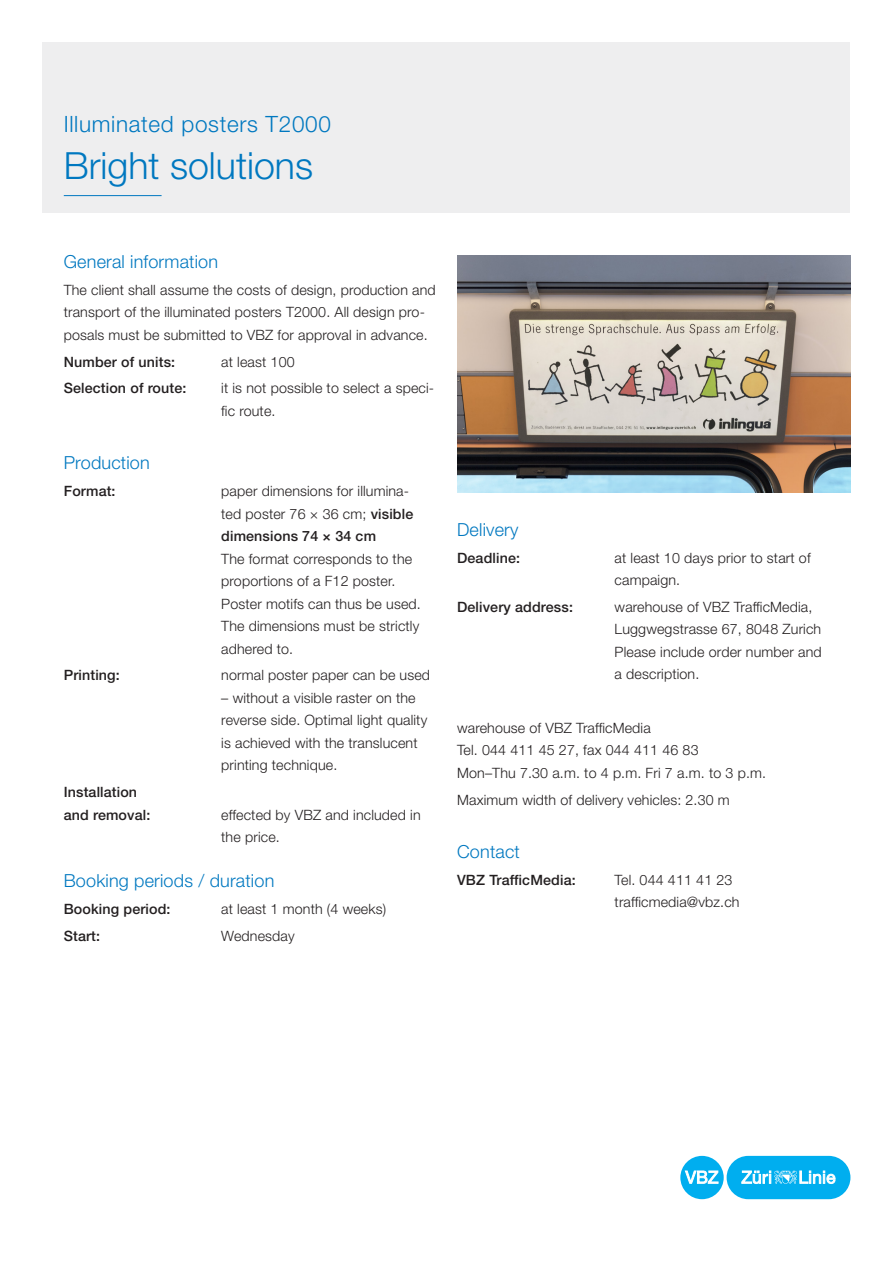
<style>
.page{position:relative;width:893px;height:1263px;background:#fff}
.page>*{position:absolute;margin:0;border:0;box-sizing:border-box;transform-origin:0 0}
.t1{font:300 37.5px "Helvetica Neue LT Std";color:#0078c0}
.t2{font:300 22.5px "Helvetica Neue LT Std";letter-spacing:.03em;color:#0078c0}
.t3{font:300 18px "Helvetica Neue LT Std";letter-spacing:.01em;color:#0078c0}
.t4{font:300 14.25px/22.5px "Helvetica Neue LT Std";letter-spacing:.01em;color:#231f20}
.t5{font:500 14.25px/22.5px "Helvetica Neue LT Std";letter-spacing:.01em;color:#231f20}
.s1{font-weight:500}
</style>
<div class="page">
<div style="left:43px;top:43px;width:807px;height:170px;background:#eeeeef"></div>
<hr style="left:64px;top:195px;width:98px;height:1px;background:#0078c0">
<div style="left:727px;top:1156px;width:123px;height:43px;background:#00aeef;border-radius:22px"></div>
<div style="left:680px;top:1156px;width:44px;height:43px;background:#00aeef;border-radius:50%"></div>
<svg style="left:685px;top:1170px;width:33px;height:14px"></svg>
<svg style="left:741px;top:1170px;width:94px;height:14px"></svg>
<img style="left:457px;top:255px;width:393px;height:237px">
<h2 class="t2" style="left:64px;top:110px;width:269px">Illuminated posters T2000</h2>
<h1 class="t1" style="left:64px;top:142px;width:251px">Bright solutions</h1>
<p class="t3" style="left:64px;top:251px;width:156px">General information</p>
<p class="t4" style="left:64px;top:278px;width:373px">The client shall assume the costs of design, production and transport of the illuminated posters T2000. All design pro&shy;posals must be submitted to VBZ for approval in advance.</p>
<p class="t5" style="left:64px;top:350px;width:113px">Number of units:</p>
<p class="t4" style="left:221px;top:350px;width:75px">at least 100</p>
<p class="t5" style="left:64px;top:377px;width:124px">Selection of route:</p>
<p class="t4" style="left:221px;top:377px;width:214px">it is not possible to select a speci&shy;fic route.</p>
<p class="t3" style="left:64px;top:452px;width:87px">Production</p>
<p class="t5" style="left:64px;top:480px;width:53px">Format:</p>
<p class="t4" style="left:221px;top:479px;width:201px">paper dimensions for illumina&shy;ted poster 76 × 36 cm; <span class="s1">visible dimensions 74 × 34 cm<br></span>The format corresponds to the proportions of a F12 poster.<br>Poster motifs can thus be used.<br>The dimensions must be strictly adhered to.</p>
<p class="t5" style="left:64px;top:664px;width:58px">Printing:</p>
<p class="t4" style="left:221px;top:664px;width:210px">normal poster paper can be used</p>
<p class="t4" style="left:221px;top:686px;width:207px">– without a visible raster on the reverse side. Optimal light quality is achieved with the translucent printing technique.</p>
<p class="t5" style="left:64px;top:781px;width:88px">Installation and removal:</p>
<p class="t4" style="left:221px;top:803px;width:201px">effected by VBZ and included in the price.</p>
<p class="t3" style="left:64px;top:870px;width:212px">Booking periods / duration</p>
<p class="t5" style="left:64px;top:897px;width:108px">Booking period:</p>
<p class="t4" style="left:221px;top:897px;width:166px">at least 1 month (4 weeks)</p>
<p class="t5" style="left:64px;top:924px;width:38px">Start:</p>
<p class="t4" style="left:221px;top:924px;width:75px">Wednesday</p>
<p class="t3" style="left:457px;top:518px;width:63px">Delivery</p>
<p class="t5" style="left:457px;top:546px;width:64px">Deadline:</p>
<p class="t4" style="left:615px;top:546px;width:198px">at least 10 days prior to start of campaign.</p>
<p class="t5" style="left:457px;top:595px;width:117px">Delivery address:</p>
<p class="t4" style="left:615px;top:595px;width:209px">warehouse of VBZ TrafficMedia,<br>Luggwegstrasse 67, 8048 Zurich<br>Please include order number and a description.</p>
<p class="t4" style="left:457px;top:716px;width:310px">warehouse of VBZ TrafficMedia<br>Tel. 044 411 45 27, fax 044 411 46 83<br>Mon–Thu 7.30 a.m. to 4 p.m. Fri 7 a.m. to 3 p.m.</p>
<p class="t4" style="left:457px;top:788px;width:274px">Maximum width of delivery vehicles: 2.30 m</p>
<p class="t3" style="left:457px;top:841px;width:64px">Contact</p>
<p class="t5" style="left:457px;top:868px;width:120px">VBZ TrafficMedia:</p>
<p class="t4" style="left:615px;top:868px;width:126px">Tel. 044 411 41 23 trafficmedia@vbz.ch</p>
</div>
